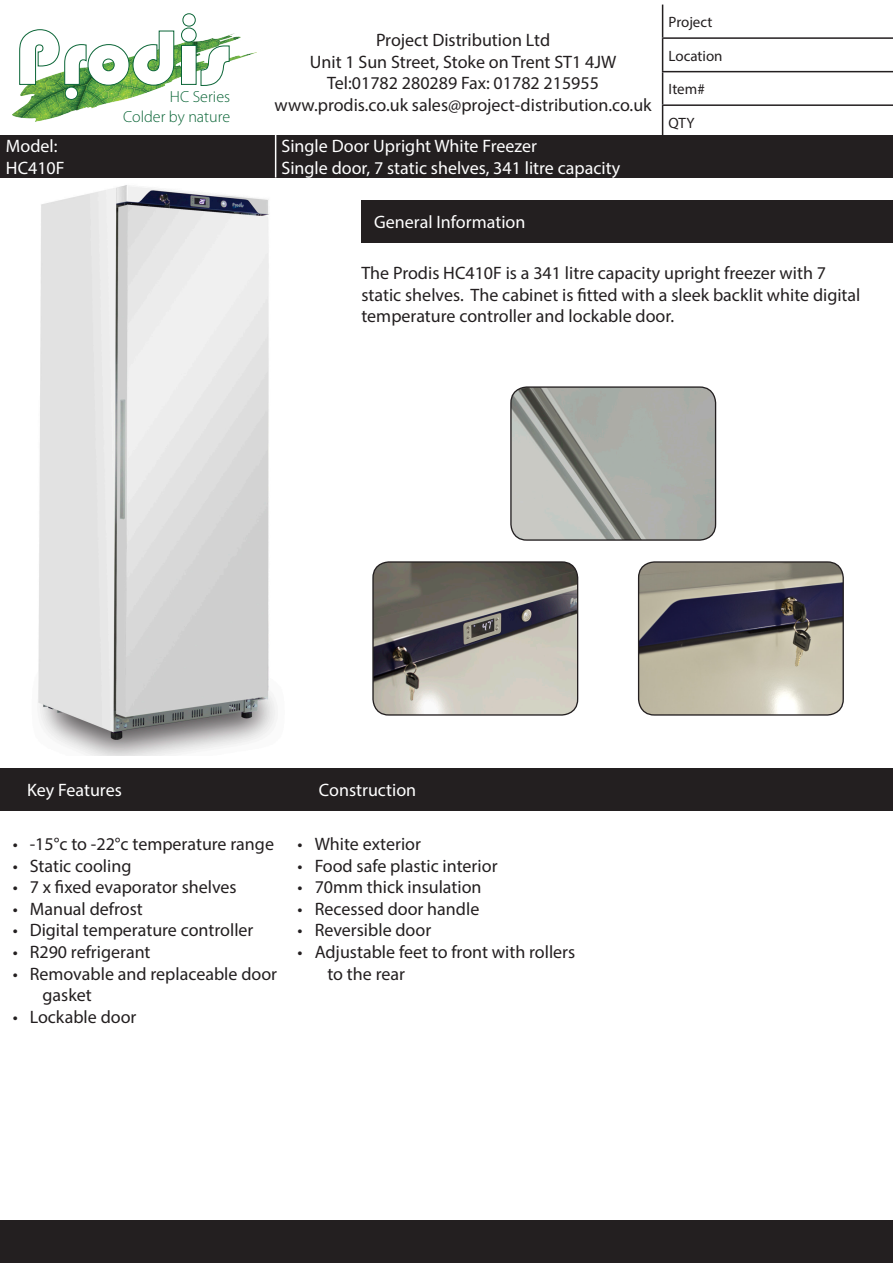
<style>
.page{position:relative;width:893px;height:1263px;background:#fff}
.page>*{position:absolute;margin:0;border:0;box-sizing:border-box;transform-origin:0 0}
.t1{font:18px/21.6px "Myriad Pro";color:#231f20}
.t2{font:18px "Myriad Pro";color:#fff}
.t3{font:300 16.05px/19.4px "Myriad Pro";color:#0c6638;text-align:right}
.t4{font:15px "Myriad Pro";color:#231f20}
</style>
<div class="page">
<img style="left:38px;top:185px;width:336px;height:570px">
<img style="left:13px;top:34px;width:243px;height:87px">
<svg style="left:19px;top:13px;width:211px;height:87px"></svg>
<hr style="left:662px;top:5px;width:1px;height:32px;background:#231f20">
<hr style="left:662px;top:37px;width:231px;height:2px;background:#231f20">
<hr style="left:662px;top:39px;width:1px;height:32px;background:#231f20">
<hr style="left:662px;top:71px;width:231px;height:1px;background:#231f20">
<hr style="left:662px;top:72px;width:1px;height:32px;background:#231f20">
<hr style="left:662px;top:104px;width:231px;height:2px;background:#231f20">
<hr style="left:662px;top:106px;width:1px;height:33px;background:#231f20">
<div style="left:0;top:135px;width:893px;height:43px;background:#231f20"></div>
<hr style="left:275px;top:135px;width:1px;height:43px;background:#fff">
<div style="left:0;top:768px;width:893px;height:42px;background:#231f20"></div>
<div style="left:361px;top:200px;width:532px;height:42px;background:#231f20"></div>
<div style="left:0;top:1220px;width:893px;height:43px;background:#231f20"></div>
<img style="left:512px;top:387px;width:204px;height:152px">
<div style="left:510px;top:386px;width:206px;height:155px;border:1px solid #231f20;border-radius:16px"></div>
<img style="left:373px;top:562px;width:205px;height:153px">
<div style="left:372px;top:561px;width:206px;height:155px;border:1px solid #231f20;border-radius:16px"></div>
<img style="left:639px;top:563px;width:204px;height:152px">
<div style="left:638px;top:561px;width:206px;height:155px;border:1px solid #231f20;border-radius:16px"></div>
<p class="t2" style="left:6px;top:135px;width:53px">Model:</p>
<p class="t2" style="left:6px;top:157px;width:60px">HC410F</p>
<p class="t3" style="left:123px;top:87px;width:109px">HC Series<br>Colder by nature</p>
<p class="t1" style="left:376px;top:29px;width:176px">Project Distribution Ltd</p>
<p class="t1" style="left:310px;top:50px;width:308px">Unit 1 Sun Street, Stoke on Trent ST1 4JW</p>
<p class="t1" style="left:327px;top:72px;width:273px">Tel:01782 280289 Fax: 01782 215955</p>
<p class="t1" style="left:275px;top:94px;width:379px">www.prodis.co.uk sales@project-distribution.co.uk</p>
<p class="t2" style="left:281px;top:135px;width:257px">Single Door Upright White Freezer</p>
<p class="t2" style="left:281px;top:157px;width:340px">Single door, 7 static shelves, 341 litre capacity</p>
<p class="t2" style="left:374px;top:211px;width:153px">General Information</p>
<p class="t4" style="left:669px;top:13px;width:45px">Project</p>
<p class="t4" style="left:669px;top:46px;width:56px">Location</p>
<p class="t4" style="left:669px;top:80px;width:38px">Item#</p>
<p class="t4" style="left:669px;top:113px;width:27px">QTY</p>
<p class="t1" style="left:361px;top:262px;width:501px">The Prodis HC410F is a 341 litre capacity upright freezer with 7 static shelves. The cabinet is fitted with a sleek backlit white digital temperature controller and lockable door.</p>
<p class="t2" style="left:27px;top:779px;width:96px">Key Features</p>
<p class="t2" style="left:319px;top:779px;width:99px">Construction</p>
<p class="t1" style="left:13px;top:833px;width:263px">• -15°c to -22°c temperature range</p>
<p class="t1" style="left:13px;top:854px;width:120px">• Static cooling</p>
<p class="t1" style="left:13px;top:876px;width:225px">• 7 x fixed evaporator shelves</p>
<p class="t1" style="left:13px;top:898px;width:132px">• Manual defrost</p>
<p class="t1" style="left:13px;top:919px;width:242px">• Digital temperature controller</p>
<p class="t1" style="left:13px;top:941px;width:139px">• R290 refrigerant</p>
<p class="t1" style="left:43px;top:962px;width:236px;text-indent:-30px">• Removable and replaceable door gasket</p>
<p class="t1" style="left:13px;top:1006px;width:125px">• Lockable door</p>
<p class="t1" style="left:298px;top:833px;width:125px">• White exterior</p>
<p class="t1" style="left:298px;top:854px;width:201px">• Food safe plastic interior</p>
<p class="t1" style="left:298px;top:876px;width:185px">• 70mm thick insulation</p>
<p class="t1" style="left:298px;top:898px;width:183px">• Recessed door handle</p>
<p class="t1" style="left:298px;top:919px;width:135px">• Reversible door</p>
<p class="t1" style="left:327px;top:941px;width:249px;text-indent:-30px">• Adjustable feet to front with rollers to the rear</p>
</div>
